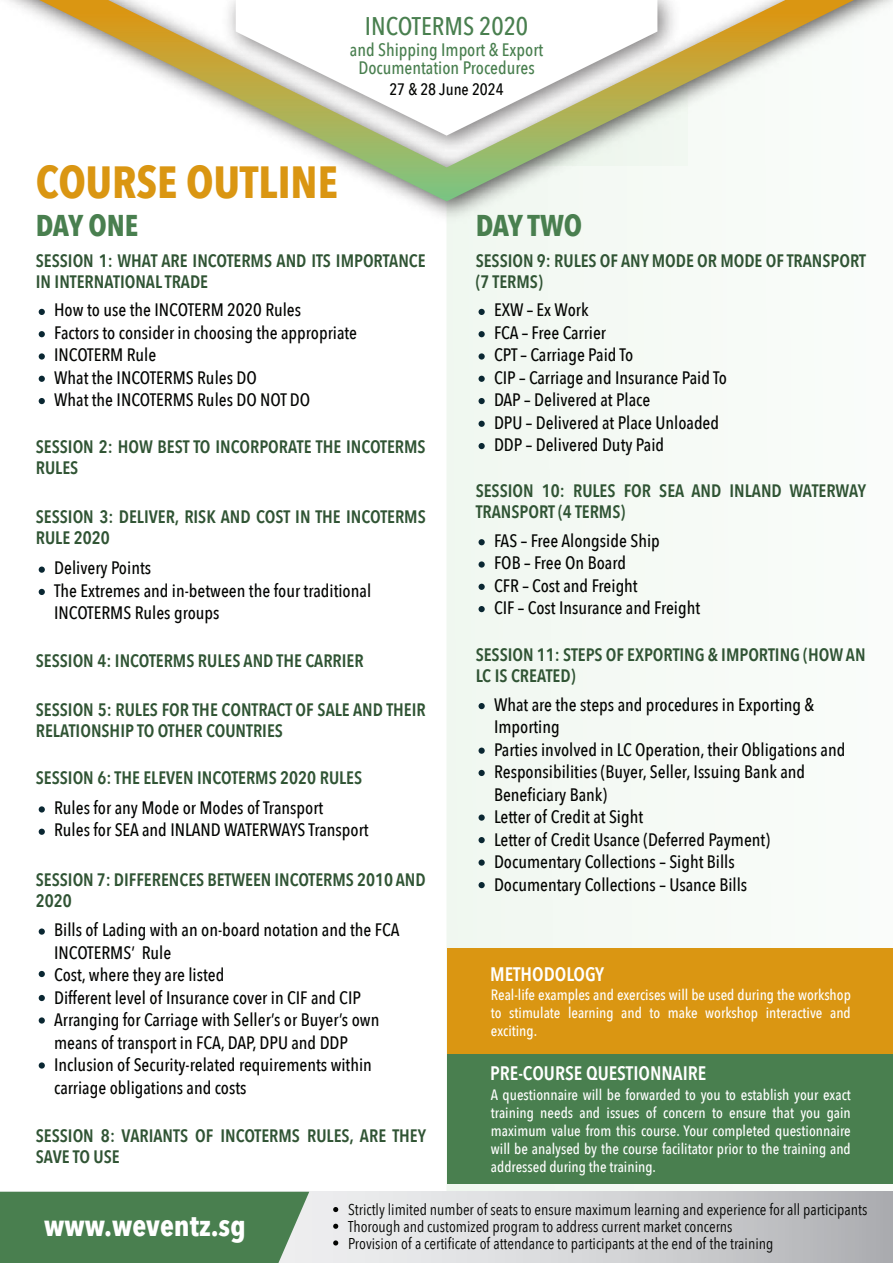
<style>
.page{position:relative;width:893px;height:1263px;background:#fff}
.page>*{position:absolute;margin:0;border:0;box-sizing:border-box;transform-origin:0 0}
.t1{font:700 45px "Avenir Next Condensed";color:#da9612}
.t2{font:700 30px "Avenir Next Condensed";letter-spacing:-.01em;color:#497f4f}
.t3{font:700 29.4px "Avenir Next Condensed";color:#fff}
.t4{font:500 25.5px "Avenir Next Condensed";color:#497f4f}
.t5{font:600 19.5px "Avenir Next Condensed";color:#fff}
.t6{font:500 18px/22.5px "Avenir Next Condensed";color:#040503}
.t7{font:600 18px/21px "Avenir Next Condensed";color:#305434}
.t8{font:500 18px/18px "Avenir Next Condensed";color:#497f4f;text-align:center}
.t9{font:500 16.5px "Avenir Next Condensed";color:#040503}
.t10{font:15.6px/17.1px "Avenir Next Condensed";color:#040503}
.t11{font:500 15px/18px "Avenir Next Condensed";color:#fff;text-align:justify}
</style>
<div class="page">
<div style="left:446px;top:232px;width:447px;height:960px;background:#f6faf5"></div>
<svg style="left:309px;top:1192px;width:584px;height:71px"></svg>
<div style="left:0;top:1192px;width:309px;height:71px;background:#497f4f"></div>
<svg style="left:39px;top:0;width:815px;height:201px"></svg>
<svg style="left:39px;top:309px;width:6px;height:6px"></svg>
<svg style="left:39px;top:331px;width:6px;height:6px"></svg>
<div style="left:39px;top:353px;width:6px;height:7px;background:#0a2732;border-radius:50%"></div>
<svg style="left:39px;top:376px;width:6px;height:6px"></svg>
<svg style="left:39px;top:398px;width:6px;height:6px"></svg>
<div style="left:39px;top:566px;width:6px;height:7px;background:#0a2732;border-radius:50%"></div>
<svg style="left:39px;top:589px;width:6px;height:6px"></svg>
<div style="left:447px;top:1053px;width:446px;height:130px;background:#497f4f"></div>
<div style="left:447px;top:948px;width:446px;height:105px;background:#da9612"></div>
<svg style="left:333px;top:1207px;width:5px;height:5px"></svg>
<svg style="left:333px;top:1224px;width:5px;height:5px"></svg>
<svg style="left:333px;top:1240px;width:5px;height:5px"></svg>
<div style="left:478px;top:309px;width:7px;height:6px;background:#0a2732;border-radius:50%"></div>
<div style="left:478px;top:331px;width:7px;height:6px;background:#0a2732;border-radius:50%"></div>
<svg style="left:478px;top:353px;width:7px;height:7px"></svg>
<div style="left:478px;top:376px;width:7px;height:6px;background:#0a2732;border-radius:50%"></div>
<div style="left:478px;top:398px;width:7px;height:6px;background:#0a2732;border-radius:50%"></div>
<div style="left:478px;top:421px;width:7px;height:6px;background:#0a2732;border-radius:50%"></div>
<div style="left:478px;top:443px;width:7px;height:6px;background:#0a2732;border-radius:50%"></div>
<div style="left:478px;top:539px;width:7px;height:6px;background:#0a2732;border-radius:50%"></div>
<svg style="left:478px;top:561px;width:7px;height:7px"></svg>
<div style="left:478px;top:584px;width:7px;height:6px;background:#0a2732;border-radius:50%"></div>
<div style="left:478px;top:606px;width:7px;height:6px;background:#0a2732;border-radius:50%"></div>
<svg style="left:39px;top:806px;width:6px;height:6px"></svg>
<svg style="left:39px;top:829px;width:6px;height:6px"></svg>
<div style="left:39px;top:928px;width:6px;height:7px;background:#0a2732;border-radius:50%"></div>
<svg style="left:39px;top:971px;width:6px;height:6px"></svg>
<svg style="left:39px;top:995px;width:6px;height:6px"></svg>
<svg style="left:39px;top:1017px;width:6px;height:6px"></svg>
<svg style="left:39px;top:1062px;width:6px;height:6px"></svg>
<div style="left:478px;top:703px;width:7px;height:6px;background:#0a2732;border-radius:50%"></div>
<svg style="left:478px;top:814px;width:7px;height:7px"></svg>
<div style="left:478px;top:837px;width:7px;height:6px;background:#0a2732;border-radius:50%"></div>
<svg style="left:478px;top:859px;width:7px;height:7px"></svg>
<div style="left:478px;top:882px;width:7px;height:6px;background:#0a2732;border-radius:50%"></div>
<svg style="left:478px;top:747px;width:7px;height:7px"></svg>
<div style="left:478px;top:770px;width:7px;height:6px;background:#0a2732;border-radius:50%"></div>
<h3 class="t4" style="left:365px;top:11px;width:165px">INCOTERMS 2020</h3>
<p class="t8" style="left:350px;top:41px;width:195px">and Shipping Import &amp; Export<br>Documentation Procedures</p>
<p class="t9" style="left:389px;top:79px;width:116px">27 &amp; 28 June 2024</p>
<h1 class="t1" style="left:36px;top:155px;width:304px">COURSE OUTLINE</h1>
<h2 class="t2" style="left:36px;top:207px;width:104px">DAY ONE</h2>
<p class="t7" style="left:36px;top:250px;width:391px">SESSION 1: WHAT ARE INCOTERMS AND ITS IMPORTANCE<br>IN INTERNATIONAL TRADE</p>
<p class="t6" style="left:54px;top:299px;width:305px">How to use the INCOTERM 2020 Rules<br>Factors to consider in choosing the appropriate<br>INCOTERM Rule<br>What the INCOTERMS Rules DO<br>What the INCOTERMS Rules DO NOT DO</p>
<p class="t7" style="left:36px;top:436px;width:391px">SESSION 2: HOW BEST TO INCORPORATE THE INCOTERMS<br>RULES</p>
<p class="t7" style="left:36px;top:506px;width:391px">SESSION 3: DELIVER, RISK AND COST IN THE INCOTERMS<br>RULE 2020</p>
<p class="t6" style="left:54px;top:556px;width:318px">Delivery Points<br>The Extremes and in-between the four traditional<br>INCOTERMS Rules groups</p>
<p class="t7" style="left:36px;top:650px;width:329px">SESSION 4: INCOTERMS RULES AND THE CARRIER</p>
<p class="t7" style="left:36px;top:699px;width:391px">SESSION 5: RULES FOR THE CONTRACT OF SALE AND THEIR<br>RELATIONSHIP TO OTHER COUNTRIES</p>
<p class="t7" style="left:36px;top:766px;width:328px">SESSION 6: THE ELEVEN INCOTERMS 2020 RULES</p>
<p class="t6" style="left:54px;top:796px;width:316px">Rules for any Mode or Modes of Transport<br>Rules for SEA and INLAND WATERWAYS Transport</p>
<p class="t7" style="left:36px;top:869px;width:391px">SESSION 7: DIFFERENCES BETWEEN INCOTERMS 2010 AND<br>2020</p>
<p class="t6" style="left:54px;top:918px;width:347px">Bills of Lading with an on-board notation and the FCA INCOTERMS’ Rule<br>Cost, where they are listed<br>Different level of Insurance cover in CIF and CIP Arranging for Carriage with Seller’s or Buyer’s own means of transport in FCA, DAP, DPU and DDP Inclusion of Security-related requirements within carriage obligations and costs</p>
<p class="t7" style="left:36px;top:1124px;width:392px">SESSION 8: VARIANTS OF INCOTERMS RULES, ARE THEY<br>SAVE TO USE</p>
<h2 class="t2" style="left:476px;top:207px;width:108px">DAY TWO</h2>
<p class="t7" style="left:476px;top:250px;width:392px">SESSION 9: RULES OF ANY MODE OR MODE OF TRANSPORT (7 TERMS)</p>
<p class="t6" style="left:494px;top:299px;width:235px">EXW – Ex Work<br>FCA – Free Carrier<br>CPT – Carriage Paid To<br>CIP – Carriage and Insurance Paid To<br>DAP – Delivered at Place<br>DPU – Delivered at Place Unloaded<br>DDP – Delivered Duty Paid</p>
<p class="t7" style="left:476px;top:480px;width:392px">SESSION 10: RULES FOR SEA AND INLAND WATERWAY<br>TRANSPORT (4 TERMS)</p>
<p class="t6" style="left:494px;top:529px;width:208px">FAS – Free Alongside Ship<br>FOB – Free On Board<br>CFR – Cost and Freight<br>CIF – Cost Insurance and Freight</p>
<p class="t7" style="left:476px;top:644px;width:391px">SESSION 11: STEPS OF EXPORTING &amp; IMPORTING (HOW AN<br>LC IS CREATED)</p>
<p class="t6" style="left:494px;top:693px;width:353px">What are the steps and procedures in Exporting &amp; Importing<br>Parties involved in LC Operation, their Obligations and Responsibilities (Buyer, Seller, Issuing Bank and Beneficiary Bank)<br>Letter of Credit at Sight<br>Letter of Credit Usance (Deferred Payment)<br>Documentary Collections – Sight Bills<br>Documentary Collections – Usance Bills</p>
<p class="t5" style="left:490px;top:957px;width:115px">METHODOLOGY</p>
<p class="t11" style="left:491px;top:986px;width:361px">Real-life examples and exercises will be used during the workshop to stimulate learning and to make workshop interactive and exciting.</p>
<p class="t5" style="left:490px;top:1057px;width:218px">PRE-COURSE QUESTIONNAIRE</p>
<p class="t11" style="left:491px;top:1086px;width:361px">A questionnaire will be forwarded to you to establish your exact training needs and issues of concern to ensure that you gain maximum value from this course. Your completed questionnaire will be analysed by the course facilitator prior to the training and addressed during the training.</p>
<h3 class="t3" style="left:44px;top:1207px;width:203px">www.weventz.sg</h3>
<p class="t10" style="left:348px;top:1200px;width:521px">Strictly limited number of seats to ensure maximum learning and experience for all participants<br>Thorough and customized program to address current market concerns<br>Provision of a certificate of attendance to participants at the end of the training</p>
</div>
